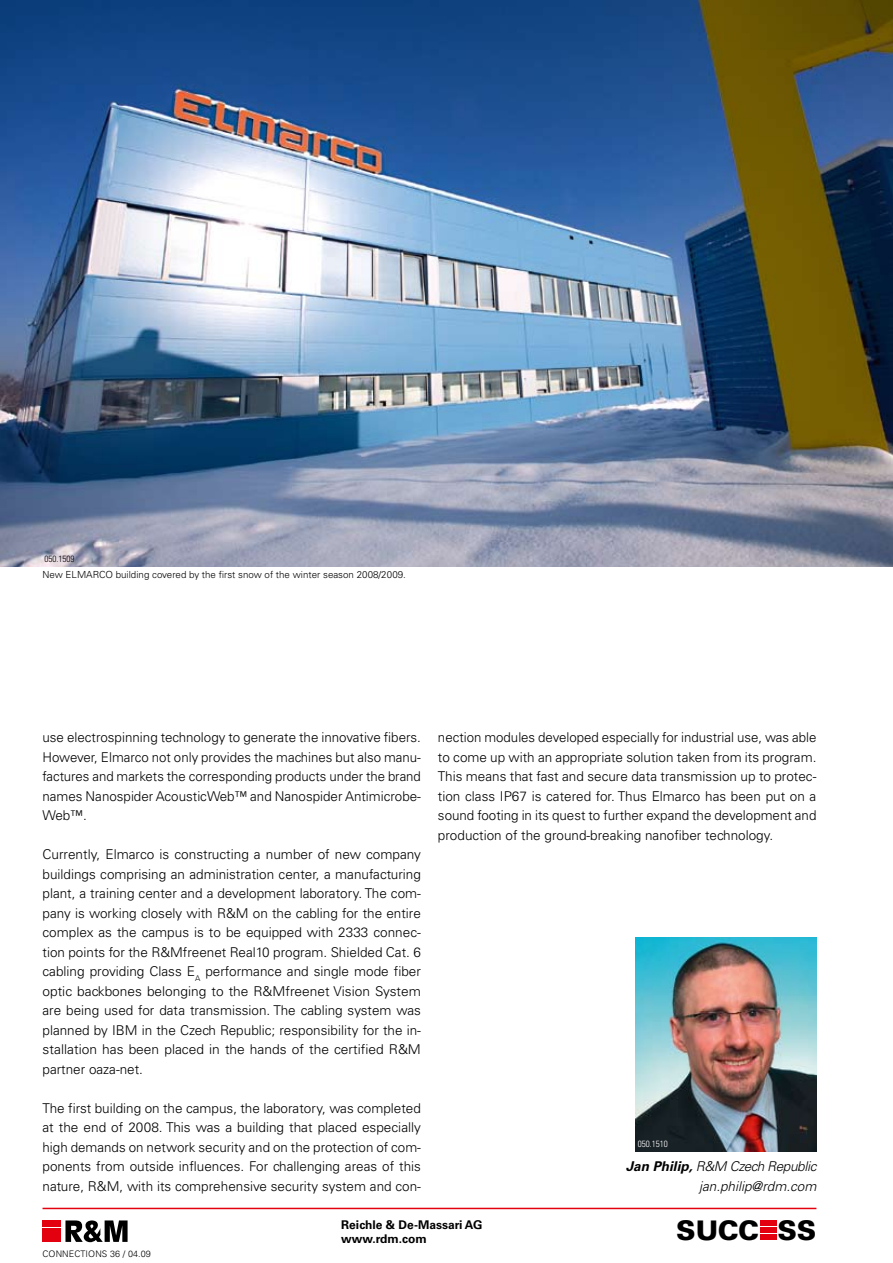
<style>
.page{position:relative;width:893px;height:1263px;background:#fff}
.page>*{position:absolute;margin:0;border:0;box-sizing:border-box;transform-origin:0 0}
.t1{font:900 27px "Univers LT Std";letter-spacing:-.01em;color:#000}
.t2{font:300 13.5px/19.5px "Univers LT Std";color:#000;text-align:justify}
.t3{font:italic 300 13.5px/19.5px "Univers LT Std";letter-spacing:-.01em;color:#000;text-align:right}
.t4{font:700 12px/13.5px "Univers LT Std";color:#000}
.t5{font:300 9.75px "Univers LT Std";color:#000}
.t6{font:300 9px "Univers LT Std";letter-spacing:.01em;color:#000}
.t7{font:300 condensed 9px "Univers LT Std";color:#000}
.t8{font:300 condensed 9px "Univers LT Std";color:#fff}
.s1{font-weight:700}
</style>
<div class="page">
<img style="left:0;top:0;width:893px;height:567px">
<img style="left:636px;top:937px;width:180px;height:215px">
<div style="left:43px;top:1228px;width:18px;height:6px;background:#e3000f"></div>
<div style="left:43px;top:1220px;width:18px;height:6px;background:#e3000f"></div>
<div style="left:43px;top:1236px;width:18px;height:6px;background:#e3000f"></div>
<svg style="left:65px;top:1220px;width:63px;height:22px"></svg>
<hr style="left:43px;top:1208px;width:773px;height:1px;background:#e3000f">
<div style="left:760px;top:1220px;width:17px;height:6px;background:#e3000f"></div>
<div style="left:760px;top:1227px;width:17px;height:6px;background:#e3000f"></div>
<div style="left:760px;top:1234px;width:17px;height:6px;background:#e3000f"></div>
<p class="t7" style="left:45px;top:554px;width:31px">050.1509</p>
<p class="t5" style="left:43px;top:569px;width:365px">New ELMARCO building covered by the first snow of the winter season 2008/2009.</p>
<p class="t2" style="left:43px;top:728px;width:380px">use electrospinning technology to generate the innovative fibers.<br>However, Elmarco not only provides the machines but also manu&shy;factures and markets the corresponding products under the brand names Nanospider AcousticWeb™ and Nanospider Antimicrobe-Web™.</p>
<p class="t2" style="left:43px;top:845px;width:380px">Currently, Elmarco is constructing a number of new company buildings comprising an administration center, a manufacturing plant, a training center and a development laboratory. The com&shy;pany is working closely with R&amp;M on the cabling for the entire complex as the campus is to be equipped with 2333 connec&shy;tion points for the R&amp;Mfreenet Real10 program. Shielded Cat. 6 cabling providing Class E<sub>A</sub> performance and single mode fiber optic backbones belonging to the R&amp;Mfreenet Vision System are being used for data transmission. The cabling system was planned by IBM in the Czech Republic; responsibility for the in&shy;stallation has been placed in the hands of the certified R&amp;M partner oaza-net.</p>
<p class="t2" style="left:43px;top:1098px;width:380px">The first building on the campus, the laboratory, was completed at the end of 2008. This was a building that placed especially high demands on network security and on the protection of com&shy;ponents from outside influences. For challenging areas of this nature, R&amp;M, with its comprehensive security system and con-</p>
<p class="t2" style="left:438px;top:728px;width:380px">nection modules developed especially for industrial use, was able to come up with an appropriate solution taken from its program.<br>This means that fast and secure data transmission up to protec&shy;tion class IP67 is catered for. Thus Elmarco has been put on a sound footing in its quest to further expand the development and production of the ground-breaking nanofiber technology.</p>
<p class="t8" style="left:638px;top:1139px;width:31px">050.1510</p>
<p class="t3" style="left:626px;top:1157px;width:192px"><span class="s1">Jan Philip,</span> R&amp;M Czech Republic jan.philip@rdm.com</p>
<p class="t6" style="left:43px;top:1248px;width:110px">CONNECTIONS 36 / 04.09</p>
<p class="t4" style="left:341px;top:1218px;width:143px">Reichle &amp; De-Massari AG www.rdm.com</p>
<h1 class="t1" style="left:676px;top:1213px;width:142px">SUCC SS</h1>
</div>
